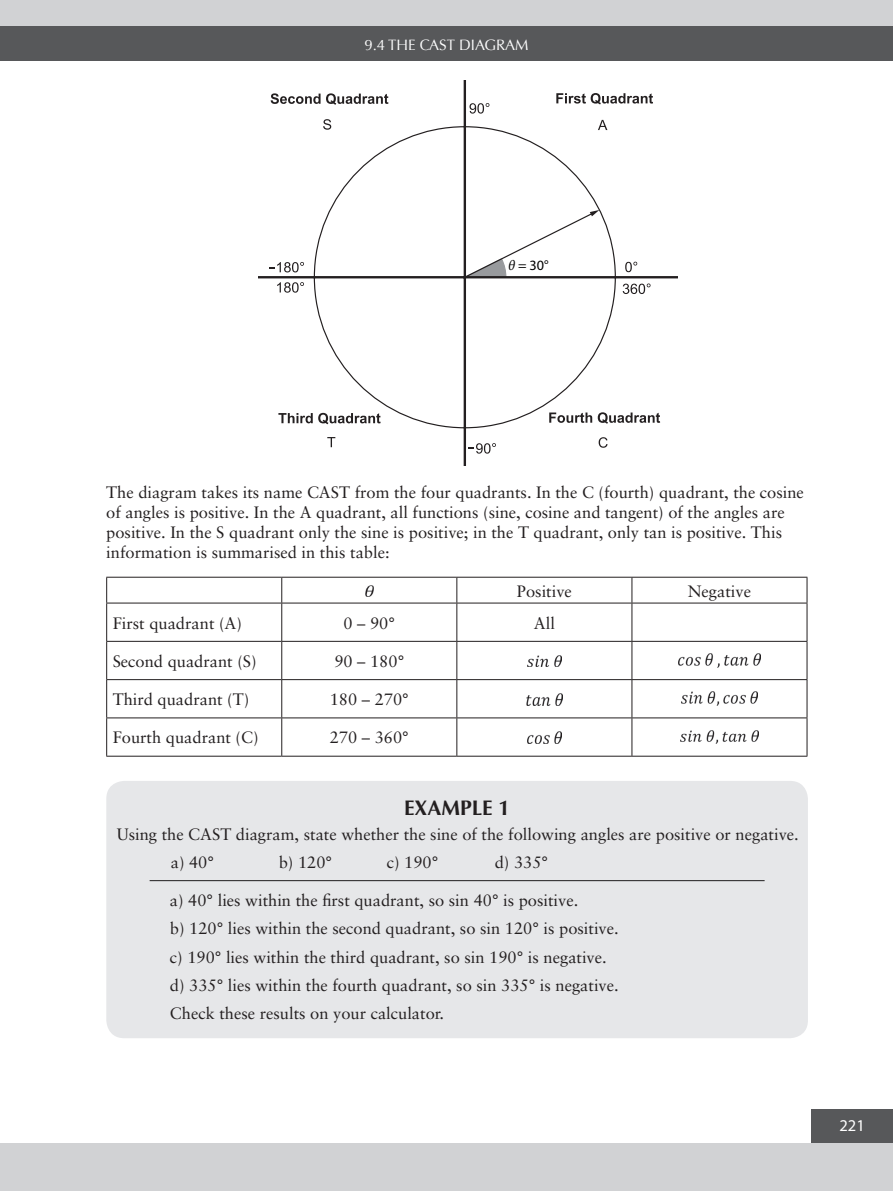
<style>
.page{position:relative;width:893px;height:1191px;background:#fff}
.page>*{position:absolute;margin:0;border:0;box-sizing:border-box;transform-origin:0 0}
.Exercise{font:700 21px "Optima";color:#231f20}
.Sabon_11pt{font:16.5px/19.8px "Sabon";color:#231f20}
.t1{font:16.5px "Myriad Pro";color:#fff}
.t2{font:15px "Optima";color:#fff}
.t3{font:14.25px "Myriad Pro";color:#000}
.s1{font-family:"Minion Pro";font-style:italic}
</style>
<div class="page">
<div style="left:0;top:0;width:893px;height:29px;background:#d1d2d4"></div>
<div style="left:0;top:27px;width:893px;height:34px;background:#57585a"></div>
<div style="left:811px;top:1109px;width:82px;height:34px;background:#57585a"></div>
<hr style="left:0;top:1142px;width:1px;height:49px;background:#d1d2d4">
<div style="left:0;top:1143px;width:893px;height:48px;background:#d1d2d4"></div>
<svg style="left:313px;top:126px;width:303px;height:303px"></svg>
<svg style="left:590px;top:210px;width:9px;height:6px"></svg>
<svg style="left:625px;top:262px;width:12px;height:10px"></svg>
<svg style="left:277px;top:282px;width:27px;height:11px"></svg>
<svg style="left:469px;top:103px;width:20px;height:11px"></svg>
<svg style="left:549px;top:412px;width:111px;height:12px"></svg>
<svg style="left:599px;top:437px;width:9px;height:11px"></svg>
<svg style="left:556px;top:93px;width:97px;height:11px"></svg>
<svg style="left:598px;top:120px;width:9px;height:10px"></svg>
<svg style="left:271px;top:93px;width:117px;height:12px"></svg>
<svg style="left:323px;top:119px;width:8px;height:11px"></svg>
<svg style="left:278px;top:413px;width:103px;height:11px"></svg>
<svg style="left:327px;top:437px;width:8px;height:10px"></svg>
<svg style="left:623px;top:283px;width:28px;height:11px"></svg>
<svg style="left:469px;top:443px;width:27px;height:10px"></svg>
<svg style="left:270px;top:262px;width:34px;height:10px"></svg>
<hr style="left:106px;top:577px;width:176px;height:1px;background:#231f20">
<svg style="left:106px;top:577px;width:1px;height:25px"></svg>
<hr style="left:282px;top:577px;width:175px;height:1px;background:#231f20">
<svg style="left:281px;top:577px;width:1px;height:25px"></svg>
<hr style="left:457px;top:577px;width:175px;height:1px;background:#231f20">
<svg style="left:456px;top:577px;width:1px;height:25px"></svg>
<hr style="left:632px;top:577px;width:175px;height:1px;background:#231f20">
<svg style="left:632px;top:577px;width:1px;height:25px"></svg>
<svg style="left:807px;top:577px;width:1px;height:25px"></svg>
<hr style="left:106px;top:602px;width:176px;height:1px;background:#231f20">
<hr style="left:106px;top:603px;width:1px;height:38px;background:#231f20">
<hr style="left:282px;top:602px;width:175px;height:1px;background:#231f20">
<hr style="left:281px;top:603px;width:1px;height:38px;background:#231f20">
<hr style="left:457px;top:602px;width:175px;height:1px;background:#231f20">
<hr style="left:456px;top:603px;width:1px;height:38px;background:#231f20">
<hr style="left:632px;top:602px;width:175px;height:1px;background:#231f20">
<hr style="left:632px;top:603px;width:1px;height:38px;background:#231f20">
<hr style="left:807px;top:603px;width:1px;height:38px;background:#231f20">
<hr style="left:106px;top:641px;width:176px;height:1px;background:#231f20">
<hr style="left:106px;top:641px;width:1px;height:38px;background:#231f20">
<hr style="left:282px;top:641px;width:175px;height:1px;background:#231f20">
<hr style="left:281px;top:641px;width:1px;height:38px;background:#231f20">
<hr style="left:457px;top:641px;width:175px;height:1px;background:#231f20">
<hr style="left:456px;top:641px;width:1px;height:38px;background:#231f20">
<hr style="left:632px;top:641px;width:175px;height:1px;background:#231f20">
<hr style="left:632px;top:641px;width:1px;height:38px;background:#231f20">
<hr style="left:807px;top:641px;width:1px;height:38px;background:#231f20">
<hr style="left:106px;top:679px;width:176px;height:1px;background:#231f20">
<hr style="left:106px;top:680px;width:1px;height:37px;background:#231f20">
<hr style="left:282px;top:679px;width:175px;height:1px;background:#231f20">
<hr style="left:281px;top:680px;width:1px;height:37px;background:#231f20">
<hr style="left:457px;top:679px;width:175px;height:1px;background:#231f20">
<hr style="left:456px;top:680px;width:1px;height:37px;background:#231f20">
<hr style="left:632px;top:679px;width:175px;height:1px;background:#231f20">
<hr style="left:632px;top:680px;width:1px;height:37px;background:#231f20">
<hr style="left:807px;top:680px;width:1px;height:37px;background:#231f20">
<hr style="left:106px;top:717px;width:176px;height:1px;background:#231f20">
<hr style="left:106px;top:718px;width:1px;height:38px;background:#231f20">
<hr style="left:282px;top:717px;width:175px;height:1px;background:#231f20">
<hr style="left:281px;top:718px;width:1px;height:38px;background:#231f20">
<hr style="left:457px;top:717px;width:175px;height:1px;background:#231f20">
<hr style="left:456px;top:718px;width:1px;height:38px;background:#231f20">
<hr style="left:632px;top:717px;width:175px;height:1px;background:#231f20">
<hr style="left:632px;top:718px;width:1px;height:38px;background:#231f20">
<hr style="left:807px;top:718px;width:1px;height:38px;background:#231f20">
<hr style="left:106px;top:756px;width:176px;height:1px;background:#231f20">
<hr style="left:282px;top:756px;width:175px;height:1px;background:#231f20">
<hr style="left:457px;top:756px;width:175px;height:1px;background:#231f20">
<hr style="left:632px;top:756px;width:175px;height:1px;background:#231f20">
<svg style="left:365px;top:585px;width:8px;height:11px"></svg>
<img style="left:527px;top:655px;width:34px;height:12px">
<img style="left:679px;top:653px;width:81px;height:14px">
<img style="left:526px;top:693px;width:36px;height:12px">
<img style="left:681px;top:692px;width:77px;height:13px">
<img style="left:527px;top:732px;width:35px;height:11px">
<img style="left:680px;top:730px;width:79px;height:14px">
<div style="left:106px;top:781px;width:702px;height:257px;background:#e6e7e9;border-radius:18px"></div>
<hr style="left:150px;top:880px;width:615px;height:1px;background:#231f20">
<p class="t2" style="left:364px;top:37px;width:166px">9.4 THE CAST DIAGRAM</p>
<p class="t3" style="left:508px;top:257px;width:42px"><span class="s1">θ</span> = 30°</p>
<p class="Sabon_11pt" style="left:106px;top:482px;width:699px">The diagram takes its name CAST from the four quadrants. In the C (fourth) quadrant, the cosine of angles is positive. In the A quadrant, all functions (sine, cosine and tangent) of the angles are positive. In the S quadrant only the sine is positive; in the T quadrant, only tan is positive. This information is summarised in this table:</p>
<p class="Sabon_11pt" style="left:517px;top:580px;width:57px">Positive</p>
<p class="Sabon_11pt" style="left:688px;top:580px;width:65px">Negative</p>
<p class="Sabon_11pt" style="left:113px;top:613px;width:131px">First quadrant (A)</p>
<p class="Sabon_11pt" style="left:344px;top:613px;width:53px">0 – 90°</p>
<p class="Sabon_11pt" style="left:534px;top:613px;width:23px">All</p>
<p class="Sabon_11pt" style="left:113px;top:651px;width:145px">Second quadrant (S)</p>
<p class="Sabon_11pt" style="left:334px;top:651px;width:71px">90 – 180°</p>
<p class="Sabon_11pt" style="left:113px;top:689px;width:138px">Third quadrant (T)</p>
<p class="Sabon_11pt" style="left:330px;top:689px;width:81px">180 – 270°</p>
<p class="Sabon_11pt" style="left:113px;top:727px;width:147px">Fourth quadrant (C)</p>
<p class="Sabon_11pt" style="left:330px;top:727px;width:81px">270 – 360°</p>
<p class="Exercise" style="left:404px;top:795px;width:108px">EXAMPLE 1</p>
<p class="Sabon_11pt" style="left:117px;top:824px;width:684px">Using the CAST diagram, state whether the sine of the following angles are positive or negative.</p>
<p class="Sabon_11pt" style="left:171px;top:852px;width:45px">a) 40°</p>
<p class="Sabon_11pt" style="left:279px;top:852px;width:55px">b) 120°</p>
<p class="Sabon_11pt" style="left:387px;top:852px;width:53px">c) 190°</p>
<p class="Sabon_11pt" style="left:495px;top:852px;width:55px">d) 335°</p>
<p class="Sabon_11pt" style="left:170px;top:890px;width:410px">a) 40° lies within the first quadrant, so sin 40° is positive.</p>
<p class="Sabon_11pt" style="left:170px;top:918px;width:450px">b) 120° lies within the second quadrant, so sin 120° is positive.</p>
<p class="Sabon_11pt" style="left:170px;top:946px;width:438px">c) 190° lies within the third quadrant, so sin 190° is negative.</p>
<p class="Sabon_11pt" style="left:170px;top:975px;width:450px">d) 335° lies within the fourth quadrant, so sin 335° is negative.</p>
<p class="Sabon_11pt" style="left:170px;top:1003px;width:276px">Check these results on your calculator.</p>
<p class="t1" style="left:839px;top:1115px;width:27px">221</p>
</div>
